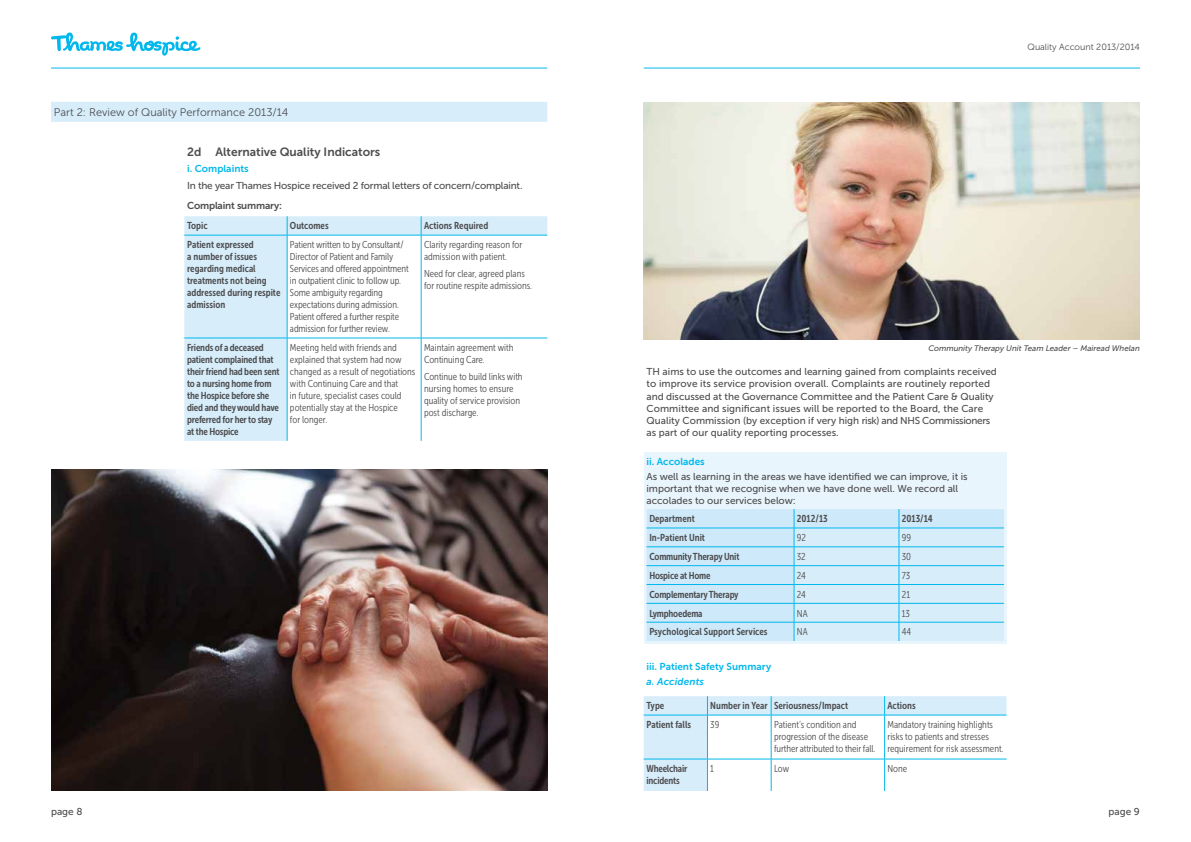
<style>
.page{position:relative;width:1191px;height:842px;background:#fff}
.page>*{position:absolute;margin:0;border:0;box-sizing:border-box;transform-origin:0 0}
.t1{font:12px "Museo Sans 700";color:#4d4d4f}
.t2{font:11px "Museo Sans 300";color:#4d4d4f}
.t3{font:10px/12px "Museo Sans Cond 300";color:#4d4d4f}
.t4{font:10px/12.2px "Museo Sans 500";letter-spacing:-.005em;color:#4d4d4f}
.t5{font:10px/12px "Museo Sans Cond 700";letter-spacing:-.015em;color:#4d4d4f}
.t6{font:10px "Museo Sans 700";color:#00b8ec}
.t7{font:10px "Museo Sans 700";letter-spacing:-.02em;color:#4d4d4f}
.t8{font:italic 10px "Museo Sans 700";letter-spacing:.01em;color:#00b8ec}
.t9{font:9px "Museo Sans 300";color:#4d4d4f}
.t10{font:italic 8px "Museo Sans 500";color:#4d4d4f}
</style>
<div class="page">
<div style="left:643px;top:452px;width:363px;height:192px;background:#e9f5fc"></div>
<svg style="left:51px;top:32px;width:149px;height:24px"></svg>
<hr style="left:51px;top:68px;width:496px;height:1px;background:#00b8ec">
<hr style="left:643px;top:68px;width:497px;height:1px;background:#00b8ec">
<div style="left:184px;top:216px;width:363px;height:225px;background:#d7edfa"></div>
<svg style="left:288px;top:236px;width:259px;height:205px"></svg>
<svg style="left:287px;top:216px;width:1px;height:19px"></svg>
<svg style="left:421px;top:216px;width:1px;height:19px"></svg>
<hr style="left:184px;top:235px;width:103px;height:1px;background:#00b8ec">
<hr style="left:287px;top:235px;width:134px;height:1px;background:#00b8ec">
<hr style="left:287px;top:235px;width:1px;height:103px;background:#00b8ec">
<hr style="left:421px;top:235px;width:126px;height:1px;background:#00b8ec">
<hr style="left:421px;top:235px;width:1px;height:103px;background:#00b8ec">
<hr style="left:184px;top:338px;width:103px;height:1px;background:#00b8ec">
<hr style="left:287px;top:338px;width:134px;height:1px;background:#00b8ec">
<hr style="left:287px;top:338px;width:1px;height:103px;background:#00b8ec">
<hr style="left:421px;top:338px;width:126px;height:1px;background:#00b8ec">
<hr style="left:421px;top:338px;width:1px;height:103px;background:#00b8ec">
<svg style="left:643px;top:696px;width:363px;height:95px"></svg>
<hr style="left:643px;top:715px;width:64px;height:1px;background:#00b8ec">
<hr style="left:707px;top:715px;width:64px;height:1px;background:#00b8ec">
<hr style="left:707px;top:715px;width:1px;height:44px;background:#00b8ec">
<hr style="left:771px;top:715px;width:113px;height:1px;background:#00b8ec">
<hr style="left:771px;top:715px;width:1px;height:44px;background:#00b8ec">
<hr style="left:884px;top:715px;width:122px;height:1px;background:#00b8ec">
<hr style="left:884px;top:715px;width:1px;height:44px;background:#00b8ec">
<hr style="left:643px;top:759px;width:64px;height:1px;background:#00b8ec">
<hr style="left:707px;top:759px;width:64px;height:1px;background:#00b8ec">
<hr style="left:707px;top:759px;width:1px;height:32px;background:#00b8ec">
<hr style="left:771px;top:759px;width:113px;height:1px;background:#00b8ec">
<hr style="left:771px;top:759px;width:1px;height:32px;background:#00b8ec">
<hr style="left:884px;top:759px;width:122px;height:1px;background:#00b8ec">
<hr style="left:884px;top:759px;width:1px;height:32px;background:#00b8ec">
<div style="left:646px;top:509px;width:148px;height:132px;background:#cee9f9"></div>
<hr style="left:646px;top:528px;width:148px;height:1px;background:#00b8ec">
<hr style="left:646px;top:547px;width:148px;height:1px;background:#00b8ec">
<hr style="left:646px;top:565px;width:148px;height:1px;background:#00b8ec">
<hr style="left:646px;top:584px;width:148px;height:1px;background:#00b8ec">
<hr style="left:646px;top:603px;width:148px;height:1px;background:#00b8ec">
<hr style="left:646px;top:622px;width:148px;height:1px;background:#00b8ec">
<svg style="left:794px;top:509px;width:210px;height:132px;background:#c8e9f8"></svg>
<img style="left:643px;top:103px;width:497px;height:236px">
<img style="left:51px;top:469px;width:496px;height:322px">
<div style="left:51px;top:102px;width:496px;height:20px;background:#d7edfa"></div>
<p class="t2" style="left:54px;top:106px;width:236px">Part 2: Review of Quality Performance 2013/14</p>
<p class="t1" style="left:187px;top:146px;width:195px">2d Alternative Quality Indicators</p>
<p class="t6" style="left:187px;top:162px;width:63px">i. Complaints</p>
<p class="t4" style="left:187px;top:180px;width:337px">In the year Thames Hospice received 2 formal letters of concern/complaint.</p>
<p class="t7" style="left:187px;top:200px;width:96px">Complaint summary:</p>
<p class="t5" style="left:187px;top:220px;width:22px">Topic</p>
<p class="t5" style="left:290px;top:220px;width:40px">Outcomes</p>
<p class="t5" style="left:424px;top:220px;width:66px">Actions Required</p>
<p class="t5" style="left:187px;top:239px;width:95px">Patient expressed<br>a number of issues regarding medical treatments not being addressed during respite admission</p>
<p class="t3" style="left:290px;top:239px;width:120px">Patient written to by Consultant/<br>Director of Patient and Family<br>Services and offered appointment in outpatient clinic to follow up.<br>Some ambiguity regarding expectations during admission.<br>Patient offered a further respite admission for further review.</p>
<p class="t3" style="left:424px;top:239px;width:100px">Clarity regarding reason for admission with patient.</p>
<p class="t3" style="left:424px;top:268px;width:110px">Need for clear, agreed plans for routine respite admissions.</p>
<p class="t5" style="left:187px;top:342px;width:94px">Friends of a deceased patient complained that their friend had been sent to a nursing home from the Hospice before she died and they would have preferred for her to stay at the Hospice</p>
<p class="t3" style="left:290px;top:342px;width:127px">Meeting held with friends and explained that system had now changed as a result of negotiations with Continuing Care and that<br>in future, specialist cases could potentially stay at the Hospice<br>for longer.</p>
<p class="t3" style="left:424px;top:342px;width:91px">Maintain agreement with<br>Continuing Care.</p>
<p class="t3" style="left:424px;top:371px;width:100px">Continue to build links with nursing homes to ensure quality of service provision post discharge.</p>
<p class="t9" style="left:1027px;top:42px;width:114px">Quality Account 2013/2014</p>
<p class="t10" style="left:928px;top:344px;width:213px">Community Therapy Unit Team Leader – Mairead Whelan</p>
<p class="t4" style="left:646px;top:366px;width:352px">TH aims to use the outcomes and learning gained from complaints received to improve its service provision overall. Complaints are routinely reported and discussed at the Governance Committee and the Patient Care &amp; Quality Committee and significant issues will be reported to the Board, the Care Quality Commission (by exception if very high risk) and NHS Commissioners as part of our quality reporting processes.</p>
<p class="t6" style="left:646px;top:456px;width:60px">ii. Accolades</p>
<p class="t4" style="left:646px;top:470px;width:322px">As well as learning in the areas we have identified we can improve, it is important that we recognise when we have done well. We record all accolades to our services below:</p>
<p class="t5" style="left:649px;top:513px;width:47px">Department</p>
<p class="t5" style="left:797px;top:513px;width:32px">2012/13</p>
<p class="t5" style="left:901px;top:513px;width:32px">2013/14</p>
<p class="t5" style="left:649px;top:532px;width:57px">In-Patient Unit</p>
<p class="t3" style="left:797px;top:532px;width:11px">92</p>
<p class="t3" style="left:901px;top:532px;width:11px">99</p>
<p class="t5" style="left:649px;top:550px;width:92px">Community Therapy Unit</p>
<p class="t3" style="left:797px;top:551px;width:10px">32</p>
<p class="t3" style="left:901px;top:551px;width:11px">30</p>
<p class="t5" style="left:649px;top:569px;width:63px">Hospice at Home</p>
<p class="t3" style="left:797px;top:569px;width:11px">24</p>
<p class="t3" style="left:901px;top:569px;width:10px">73</p>
<p class="t5" style="left:649px;top:588px;width:91px">Complementary Therapy</p>
<p class="t3" style="left:797px;top:588px;width:11px">24</p>
<p class="t3" style="left:901px;top:588px;width:10px">21</p>
<p class="t5" style="left:649px;top:607px;width:55px">Lymphoedema</p>
<p class="t3" style="left:797px;top:607px;width:12px">NA</p>
<p class="t3" style="left:901px;top:607px;width:10px">13</p>
<p class="t5" style="left:649px;top:626px;width:120px">Psychological Support Services</p>
<p class="t3" style="left:797px;top:626px;width:12px">NA</p>
<p class="t3" style="left:901px;top:626px;width:11px">44</p>
<p class="t6" style="left:646px;top:661px;width:126px">iii. Patient Safety Summary</p>
<p class="t8" style="left:646px;top:676px;width:59px">a. Accidents</p>
<p class="t5" style="left:646px;top:700px;width:19px">Type</p>
<p class="t5" style="left:710px;top:700px;width:139px">Number in Year Seriousness/Impact</p>
<p class="t5" style="left:887px;top:700px;width:30px">Actions</p>
<p class="t5" style="left:646px;top:719px;width:46px">Patient falls</p>
<p class="t3" style="left:710px;top:719px;width:11px">39</p>
<p class="t3" style="left:774px;top:719px;width:103px">Patient’s condition and progression of the disease further attributed to their fall.</p>
<p class="t3" style="left:887px;top:719px;width:118px">Mandatory training highlights risks to patients and stresses requirement for risk assessment.</p>
<p class="t5" style="left:646px;top:763px;width:42px">Wheelchair incidents</p>
<p class="t3" style="left:710px;top:763px;width:5px">1</p>
<p class="t3" style="left:774px;top:763px;width:17px">Low</p>
<p class="t3" style="left:887px;top:763px;width:21px">None</p>
<p class="t4" style="left:51px;top:806px;width:33px">page 8</p>
<p class="t4" style="left:1108px;top:806px;width:33px">page 9</p>
</div>
